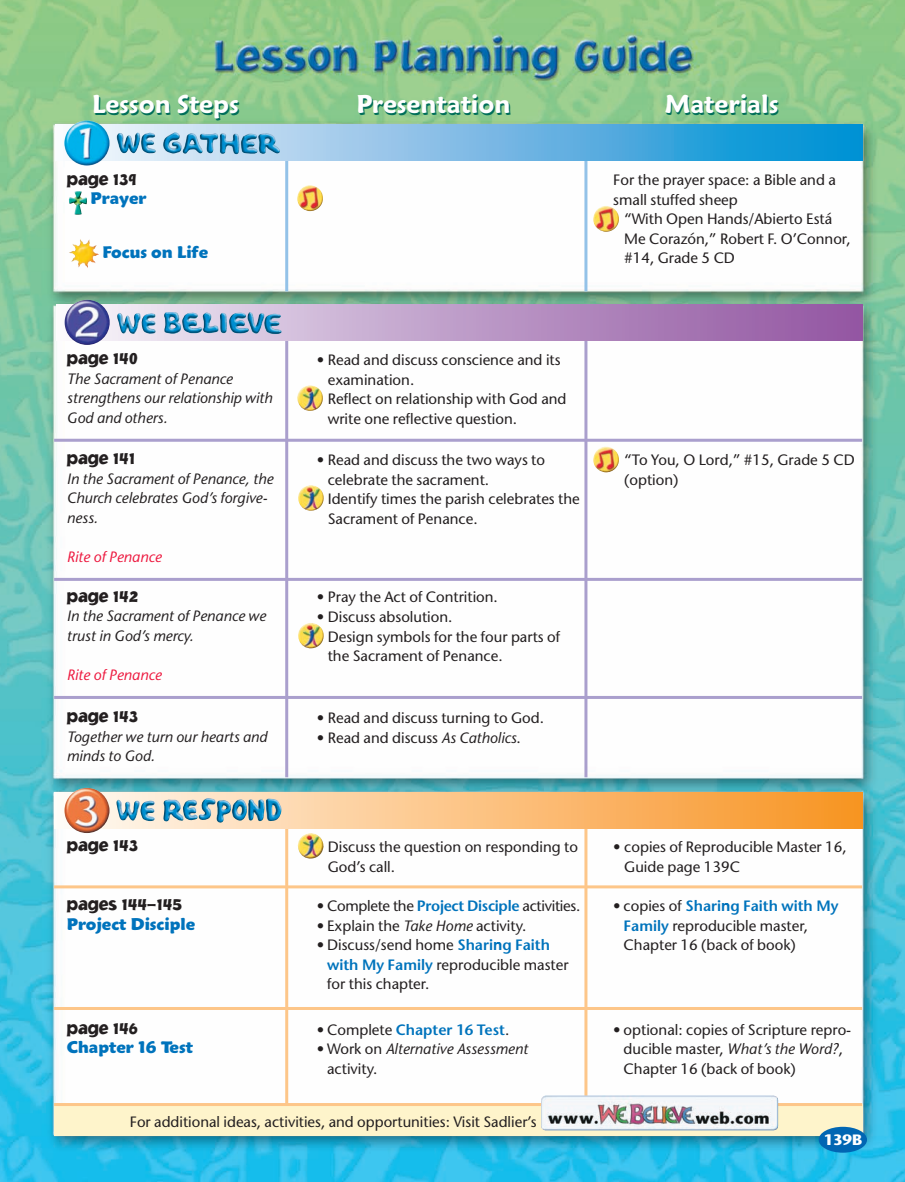
<style>
.page{position:relative;width:905px;height:1182px;background:#fff}
.page>*{position:absolute;margin:0;border:0;box-sizing:border-box;transform-origin:0 0}
.t1{font:700 25.5px "Maiandra GD S Demi";color:#016f5a}
.t2{font:900 18px "Jacoby ICG";color:#231f20}
.t3{font:900 16.5px "Maiandra GD";color:#0073bc}
.t4{font:15px/19.5px "Stone Sans";color:#231f20}
.t5{font:italic 15px/19.5px "Stone Sans";color:#231f20}
.t6{font:15px "Stone Sans D Semibold";color:#0073bc}
.t7{font:15px "Stone Sans";letter-spacing:-.02em;color:#231f20}
.t8{font:italic 15px "Stone Sans";color:#ed1a40}
.t9{font:700 15px "Stone Sans";color:#fff}
.s1{font-style:italic}
.s2{font-family:"Stone Sans D Semibold";color:#0073bc}
.s3{font-family:"Stone Sans";color:#231f20}
.s4{font-style:normal}
</style>
<div class="page">
<img style="left:0;top:0;width:904px;height:1181px">
<hr style="left:285px;top:318px;width:3px;height:459px;background:#aa9fcd">
<hr style="left:285px;top:149px;width:3px;height:142px;background:#93c2e8">
<hr style="left:584px;top:150px;width:3px;height:141px;background:#93c2e8">
<hr style="left:584px;top:318px;width:3px;height:459px;background:#aa9fcd">
<hr style="left:285px;top:825px;width:3px;height:279px;background:#fdc689">
<hr style="left:584px;top:823px;width:3px;height:280px;background:#fdc689">
<div style="left:56px;top:125px;width:806px;height:36px;background:linear-gradient(to right,#fff3fb,#008bd2)"></div>
<div style="left:54px;top:1104px;width:808px;height:31px;background:#fef4cb"></div>
<hr style="left:54px;top:1102px;width:808px;height:3px;background:#fdc689">
<div style="left:818px;top:1126px;width:49px;height:26px;background:#0166b3;border-radius:50%"></div>
<img style="left:64px;top:120px;width:45px;height:46px">
<svg style="left:56px;top:305px;width:806px;height:36px;background:#b096c4"></svg>
<svg style="left:296px;top:385px;width:28px;height:27px"></svg>
<img style="left:297px;top:385px;width:26px;height:26px;border-radius:50%">
<img style="left:64px;top:299px;width:46px;height:46px">
<img style="left:116px;top:133px;width:164px;height:21px">
<hr style="left:54px;top:1006px;width:808px;height:3px;background:#fdc689">
<hr style="left:54px;top:885px;width:808px;height:3px;background:#fdc689">
<svg style="left:54px;top:827px;width:808px;height:1px"></svg>
<svg style="left:54px;top:792px;width:808px;height:35px;background:#e9bb82"></svg>
<img style="left:297px;top:832px;width:27px;height:26px;border-radius:50%">
<img style="left:541px;top:1095px;width:237px;height:35px">
<img style="left:298px;top:622px;width:26px;height:26px;border-radius:50%">
<hr style="left:54px;top:577px;width:808px;height:3px;background:#aa9fcd">
<hr style="left:54px;top:695px;width:808px;height:3px;background:#aa9fcd">
<img style="left:69px;top:190px;width:18px;height:25px">
<img style="left:69px;top:238px;width:30px;height:30px">
<svg style="left:296px;top:185px;width:28px;height:26px"></svg>
<img style="left:297px;top:185px;width:26px;height:26px;border-radius:50%">
<svg style="left:592px;top:205px;width:28px;height:27px"></svg>
<img style="left:593px;top:206px;width:26px;height:26px;border-radius:50%">
<img style="left:298px;top:485px;width:26px;height:26px;border-radius:50%">
<hr style="left:54px;top:438px;width:808px;height:3px;background:#aa9fcd">
<svg style="left:592px;top:446px;width:28px;height:27px"></svg>
<img style="left:593px;top:446px;width:26px;height:26px;border-radius:50%">
<img style="left:64px;top:787px;width:45px;height:45px;border-radius:50%">
<h1 class="t1" style="left:93px;top:96px;width:148px">Lesson Steps</h1>
<h1 class="t1" style="left:357px;top:96px;width:156px">Presentation</h1>
<h1 class="t1" style="left:666px;top:96px;width:115px">Materials</h1>
<p class="t2" style="left:67px;top:172px;width:71px">page 139</p>
<p class="t3" style="left:90px;top:192px;width:58px">Prayer</p>
<p class="t3" style="left:103px;top:246px;width:107px">Focus on Life</p>
<p class="t2" style="left:67px;top:352px;width:73px">page 140</p>
<p class="t5" style="left:67px;top:370px;width:207px">The Sacrament of Penance strengthens our relationship with<br>God and others.</p>
<p class="t2" style="left:67px;top:452px;width:70px">page 141</p>
<p class="t5" style="left:67px;top:470px;width:208px">In the Sacrament of Penance, the<br>Church celebrates God’s forgive&shy;ness.</p>
<p class="t8" style="left:67px;top:550px;width:96px">Rite of Penance</p>
<p class="t2" style="left:67px;top:589px;width:73px">page 142</p>
<p class="t5" style="left:67px;top:607px;width:201px">In the Sacrament of Penance we trust in God’s mercy.</p>
<p class="t8" style="left:67px;top:668px;width:96px">Rite of Penance</p>
<p class="t2" style="left:67px;top:709px;width:73px">page 143</p>
<p class="t5" style="left:67px;top:728px;width:202px">Together we turn our hearts and minds to God.</p>
<p class="t4" style="left:613px;top:172px;width:224px">For the prayer space: a Bible and a small stuffed sheep</p>
<p class="t4" style="left:624px;top:211px;width:228px">“With Open Hands/Abierto Está<br>Me Corazón,” Robert F. O’Connor, #14, Grade 5 CD</p>
<p class="t4" style="left:328px;top:351px;width:240px;text-indent:-11px">• Read and discuss conscience and its examination.<br>Reflect on relationship with God and write one reflective question.</p>
<p class="t4" style="left:328px;top:452px;width:253px;text-indent:-11px">• Read and discuss the two ways to celebrate the sacrament.<br>Identify times the parish celebrates the<br>Sacrament of Penance.</p>
<p class="t4" style="left:317px;top:589px;width:183px">• Pray the Act of Contrition.</p>
<p class="t4" style="left:328px;top:608px;width:234px;text-indent:-11px">• Discuss absolution.<br>Design symbols for the four parts of the Sacrament of Penance.</p>
<p class="t4" style="left:317px;top:709px;width:229px">• Read and discuss turning to God.</p>
<p class="t4" style="left:317px;top:729px;width:206px">• Read and discuss <span class="s1">As Catholics</span>.</p>
<p class="t4" style="left:624px;top:452px;width:232px">“To You, O Lord,” #15, Grade 5 CD (option)</p>
<p class="t2" style="left:67px;top:838px;width:73px">page 143</p>
<p class="t4" style="left:624px;top:838px;width:224px;text-indent:-11px">• copies of Reproducible Master 16,<br>Guide page 139C</p>
<p class="t4" style="left:328px;top:838px;width:252px;text-indent:-11px">• Discuss the question on responding to<br>God’s call.</p>
<p class="t2" style="left:67px;top:897px;width:116px">pages 144–145</p>
<p class="t3" style="left:67px;top:917px;width:130px">Project Disciple</p>
<p class="t2" style="left:67px;top:1021px;width:72px">page 146</p>
<p class="t3" style="left:67px;top:1040px;width:128px">Chapter 16 Test</p>
<p class="t7" style="left:317px;top:899px;width:265px">• Complete the <span class="s2">Project Disciple</span> activities.</p>
<p class="t4" style="left:317px;top:917px;width:211px">• Explain the <span class="s1">Take Home</span> activity.</p>
<p class="t4" style="left:327px;top:936px;width:243px;text-indent:-10px">• Discuss/send home <span class="s2">Sharing Faith with My Family</span> reproducible master for this chapter.</p>
<p class="t6" style="left:317px;top:1023px;width:194px"><span class="s3">• Complete</span> Chapter 16 Test<span class="s3">.</span></p>
<p class="t5" style="left:327px;top:1040px;width:203px;text-indent:-10px"><span class="s4">• Work on</span> Alternative Assessment <span class="s4">activity.</span></p>
<p class="t4" style="left:130px;top:1113px;width:408px">For additional ideas, activities, and opportunities: Visit Sadlier’s</p>
<p class="t6" style="left:613px;top:899px;width:227px"><span class="s3">• copies of</span> Sharing Faith with My</p>
<p class="t4" style="left:623px;top:917px;width:186px"><span class="s2">Family</span> reproducible master,<br>Chapter 16 (back of book)</p>
<p class="t4" style="left:623px;top:1021px;width:229px;text-indent:-10px">• optional: copies of Scripture repro&shy;ducible master, <span class="s1">What’s the Word?</span>,<br>Chapter 16 (back of book)</p>
<p class="t9" style="left:823px;top:1133px;width:40px">139B</p>
</div>
